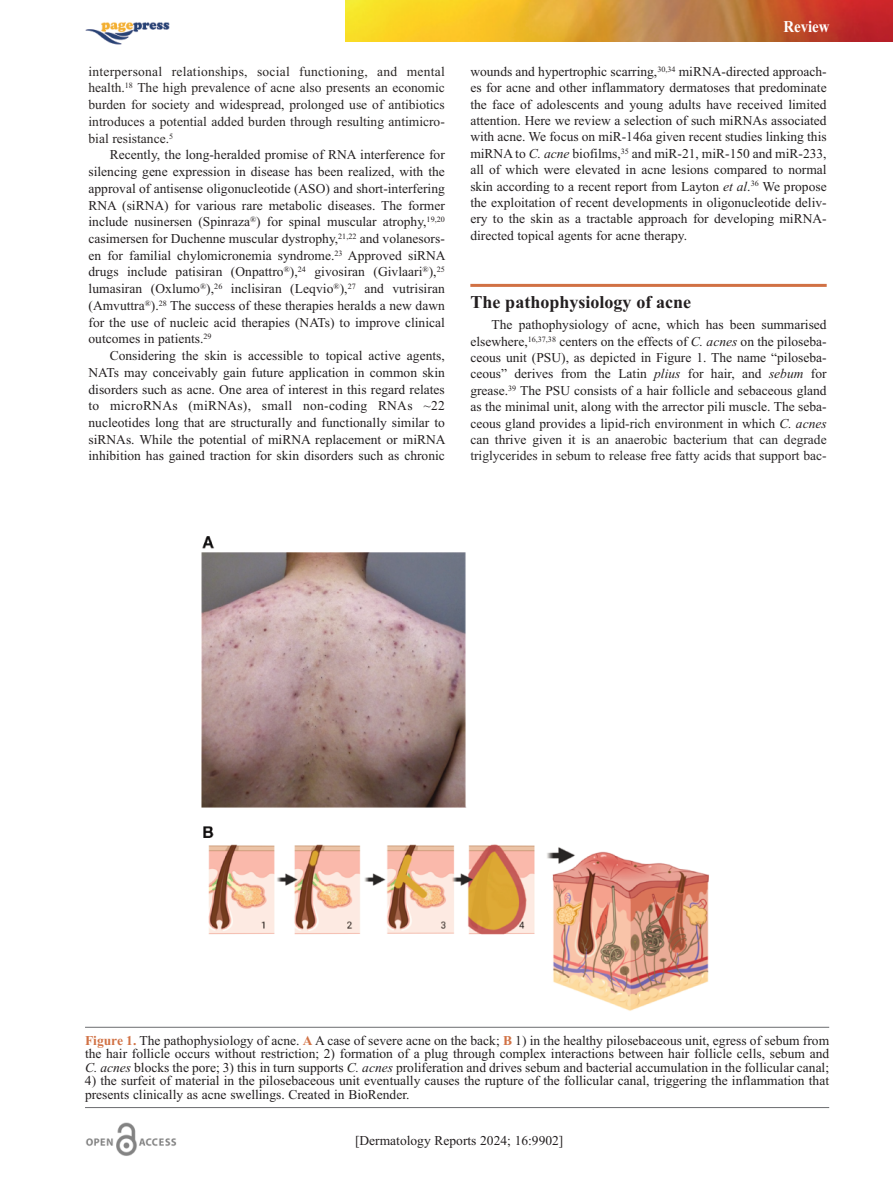
<style>
.page{position:relative;width:893px;height:1191px;background:#fff}
.page>*{position:absolute;margin:0;border:0;box-sizing:border-box;transform-origin:0 0}
.t1{font:700 18px "Times New Roman";color:#231f20}
.t2{font:700 16.5px "Times New Roman";color:#fff;scale:.9 1}
.t3{font:13.5px/16.4px "Times New Roman";color:#231f20;text-align:justify}
.t4{font:13.5px/16.6px "Times New Roman";color:#2a2625;text-align:justify}
.s1{font-style:italic}
.s2{color:#2a2728}
.s3{font-weight:700;color:#d17144}
</style>
<div class="page">
<img style="left:86px;top:1123px;width:91px;height:33px">
<hr style="left:470px;top:284px;width:357px;height:3px;background:#d17144">
<img style="left:345px;top:0;width:548px;height:42px">
<img style="left:86px;top:22px;width:84px;height:23px">
<hr style="left:85px;top:1027px;width:744px;height:1px;background:#6c6d70">
<hr style="left:85px;top:1107px;width:744px;height:1px;background:#6c6d70">
<img style="left:201px;top:536px;width:508px;height:475px">
<p class="t4" style="left:89px;top:63px;width:358px">interpersonal relationships, social functioning, and mental health.<sup>18</sup> The high prevalence of acne also presents an economic burden for society and widespread, prolonged use of antibiotics introduces a potential added burden through resulting antimicro&shy;bial resistance.<sup>5</sup></p>
<p class="t3" style="left:89px;top:146px;width:359px;text-indent:21px">Recently, the long-heralded promise of RNA interference for silencing gene expression in disease has been realized, with the approval of antisense oligonucleotide (ASO) and short-interfering RNA (siRNA) for various rare metabolic diseases. The former include nusinersen (Spinraza<sup>®</sup>) for spinal muscular atrophy,<sup>19,20 </sup>casimersen for Duchenne muscular dystrophy,<sup>21,22</sup> and volanesors&shy;en for familial chylomicronemia syndrome.<sup>23</sup> Approved siRNA drugs include patisiran (Onpattro<sup>®</sup>),<sup>24</sup> givosiran (Givlaari<sup>®</sup>),<sup>25 </sup>lumasiran (Oxlumo<sup>®</sup>),<sup>26</sup> inclisiran (Leqvio<sup>®</sup>),<sup>27</sup> and vutrisiran (Amvuttra<sup>®</sup>).<sup>28</sup> The success of these therapies heralds a new dawn for the use of nucleic acid therapies (NATs) to improve clinical outcomes in patients.<sup>29</sup></p>
<p class="t3" style="left:89px;top:347px;width:359px;text-indent:21px">Considering the skin is accessible to topical active agents, NATs may conceivably gain future application in common skin disorders such as acne. One area of interest in this regard relates to microRNAs (miRNAs), small non-coding RNAs ~22 nucleotides long that are structurally and functionally similar to siRNAs. While the potential of miRNA replacement or miRNA inhibition has gained traction for skin disorders such as chronic</p>
<p class="t2" style="left:783px;top:16px;width:53px">Review</p>
<p class="t3" style="left:470px;top:63px;width:358px">wounds and hypertrophic scarring,<sup>30,34</sup> miRNA-directed approach&shy;es for acne and other inflammatory dermatoses that predominate the face of adolescents and young adults have received limited attention. Here we review a selection of such miRNAs associated with acne. We focus on miR-146a given recent studies linking this miRNA to <span class="s1">C. acne</span> biofilms,<sup>35</sup> and miR-21, miR-150 and miR-233, all of which were elevated in acne lesions compared to normal skin according to a recent report from Layton <span class="s1">et al</span>.<sup>36</sup> We propose the exploitation of recent developments in oligonucleotide deliv&shy;ery to the skin as a tractable approach for developing miRNA&shy;directed topical agents for acne therapy.</p>
<h1 class="t1" style="left:470px;top:291px;width:222px">The pathophysiology of acne</h1>
<p class="t3" style="left:470px;top:316px;width:358px;text-indent:21px">The pathophysiology of acne, which has been summarised elsewhere,<sup>16,37,38</sup> centers on the effects of <span class="s1">C. acnes</span> on the piloseba&shy;ceous unit (PSU), as depicted in Figure 1. The name “piloseba&shy;ceous” derives from the Latin <span class="s1">plius</span> for hair, and <span class="s1">sebum</span> for grease.<sup>39</sup> The PSU consists of a hair follicle and sebaceous gland as the minimal unit, along with the arrector pili muscle. The seba&shy;ceous gland provides a <span class="s2">lipid-rich environment</span> in which <span class="s1">C. acnes </span>can thrive given it is <span class="s2">an anaerobic bacterium that can degrade triglycerides in sebum to release free fatty acids that support bac-</span></p>
<p class="t3" style="left:85px;top:1033px;width:746px;line-height:13.5px"><span class="s3">Figure 1.</span> The pathophysiology of acne. <span class="s3">A</span> A case of severe acne on the back; <span class="s3">B</span> 1) in the healthy pilosebaceous unit, egress of sebum from the hair follicle occurs without restriction; 2) formation of a plug through complex interactions between hair follicle cells, sebum and <span class="s1">C. acnes</span> blocks the pore; 3) this in turn supports <span class="s1">C. acnes</span> proliferation and drives sebum and bacterial accumulation in the follicular canal;</p>
<p class="t3" style="left:85px;top:1073px;width:746px;line-height:13.5px">4) the surfeit of material in the pilosebaceous unit eventually causes the rupture of the follicular canal, triggering the inflammation that presents clinically as acne swellings. Created in BioRender.</p>
<p class="t3" style="left:355px;top:1132px;width:210px">[Dermatology Reports 2024; 16:9902]</p>
</div>
